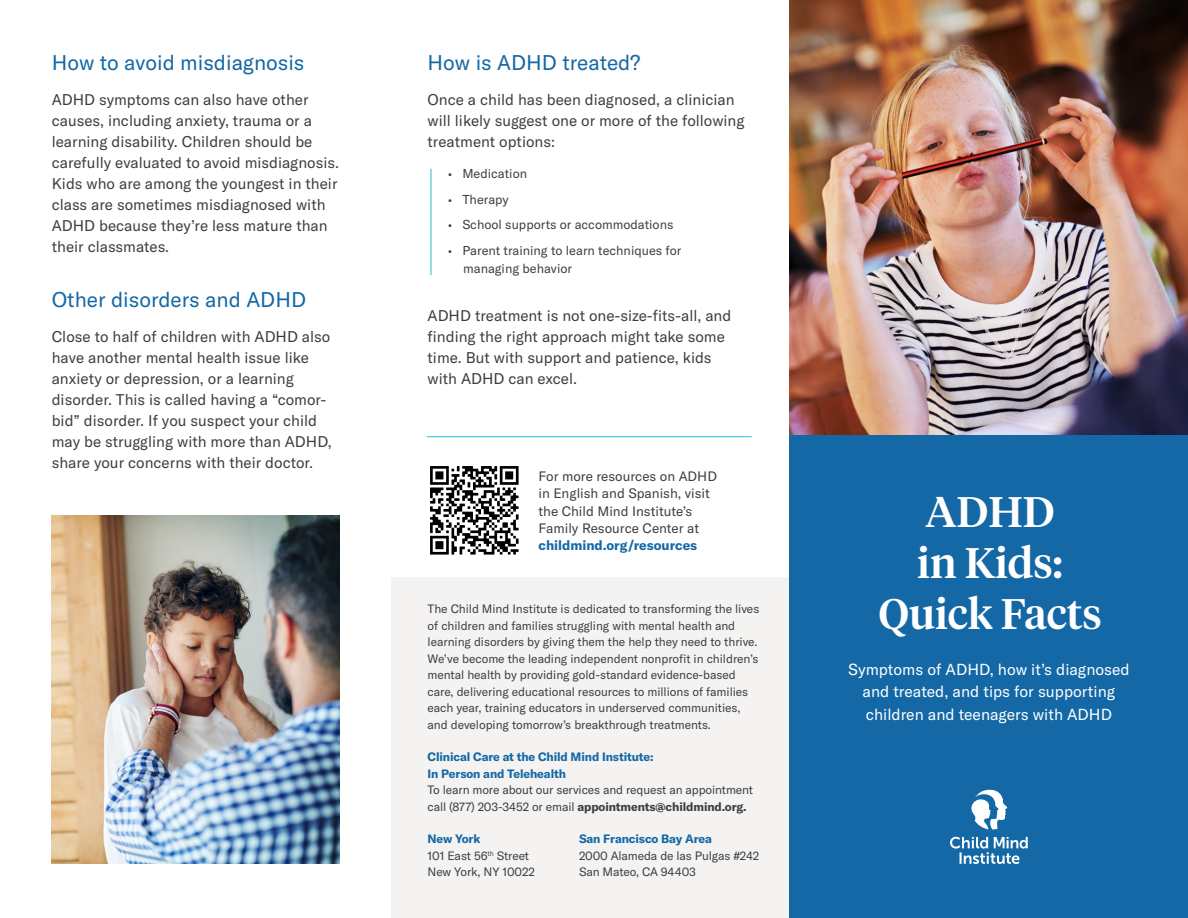
<style>
.page{position:relative;width:1188px;height:918px;background:#fff}
.page>*{position:absolute;margin:0;border:0;box-sizing:border-box;transform-origin:0 0}
.t1{font:500 42.6px/51.2px "Tiempos Headline";color:#fff;text-align:center}
.t2{font:21px "GT America";color:#1368a5}
.t3{font:15.75px/22.5px "GT America";color:#fff;text-align:center}
.t4{font:15.3px/21px "GT America";color:#3e3e3f}
.t5{font:13.5px/17.2px "GT America";color:#3e3e3f}
.t6{font:12.75px/18px "GT America";color:#3e3e3f}
.t7{font:12px/16.5px "GT America";letter-spacing:-.005em;color:#3e3e3f}
.s1{font-weight:700;color:#1368a5}
.s2{font-weight:700}
</style>
<div class="page">
<div style="left:392px;top:578px;width:398px;height:340px;background:#f5f3f2"></div>
<img style="left:790px;top:0;width:398px;height:435px">
<div style="left:790px;top:435px;width:398px;height:483px;background:#1368a5"></div>
<hr style="left:431px;top:169px;width:1px;height:106px;background:#23bfd2">
<img style="left:52px;top:515px;width:288px;height:349px">
<svg style="left:971px;top:789px;width:37px;height:41px"></svg>
<svg style="left:950px;top:837px;width:78px;height:27px"></svg>
<img style="left:430px;top:466px;width:89px;height:89px">
<hr style="left:427px;top:436px;width:325px;height:1px;background:#23bfd2">
<p class="t2" style="left:52px;top:51px;width:254px">How to avoid misdiagnosis</p>
<p class="t4" style="left:52px;top:89px;width:289px">ADHD symptoms can also have other causes, including anxiety, trauma or a learning disability. Children should be carefully evaluated to avoid misdiagnosis.<br>Kids who are among the youngest in their class are sometimes misdiagnosed with ADHD because they’re less mature than their classmates.</p>
<p class="t2" style="left:52px;top:288px;width:256px">Other disorders and ADHD</p>
<p class="t4" style="left:52px;top:326px;width:281px">Close to half of children with ADHD also have another mental health issue like anxiety or depression, or a learning disorder. This is called having a “comor&shy;bid” disorder. If you suspect your child may be struggling with more than ADHD, share your concerns with their doctor.</p>
<p class="t2" style="left:428px;top:51px;width:214px">How is ADHD treated?</p>
<p class="t4" style="left:428px;top:89px;width:319px">Once a child has been diagnosed, a clinician will likely suggest one or more of the following treatment options:</p>
<p class="t6" style="left:448px;top:165px;width:81px">• Medication</p>
<p class="t6" style="left:448px;top:191px;width:62px">• Therapy</p>
<p class="t6" style="left:448px;top:216px;width:227px">• School supports or accommodations</p>
<p class="t6" style="left:463px;top:242px;width:220px;text-indent:-15px">• Parent training to learn techniques for managing behavior</p>
<p class="t4" style="left:428px;top:305px;width:305px">ADHD treatment is not one-size-fits-all, and finding the right approach might take some time. But with support and patience, kids with ADHD can excel.</p>
<p class="t5" style="left:538px;top:468px;width:180px">For more resources on ADHD in English and Spanish, visit the Child Mind Institute’s<br>Family Resource Center at <span class="s1">childmind.org/resources</span></p>
<p class="t7" style="left:428px;top:601px;width:333px">The Child Mind Institute is dedicated to transforming the lives of children and families struggling with mental health and learning disorders by giving them the help they need to thrive.<br>We’ve become the leading independent nonprofit in children’s mental health by providing gold-standard evidence-based care, delivering educational resources to millions of families each year, training educators in underserved communities, and developing tomorrow’s breakthrough treatments.</p>
<p class="t7" style="left:428px;top:749px;width:327px"><span class="s1">Clinical Care at the Child Mind Institute:<br>In Person and Telehealth<br></span>To learn more about our services and request an appointment call (877) 203-3452 or email <span class="s2">appointments@childmind.org.</span></p>
<p class="t7" style="left:428px;top:831px;width:109px"><span class="s1">New York<br></span>101 East 56<sup>th</sup> Street<br>New York, NY 10022</p>
<p class="t7" style="left:579px;top:831px;width:182px"><span class="s1">San Francisco Bay Area<br></span>2000 Alameda de las Pulgas #242<br>San Mateo, CA 94403</p>
<p class="t1" style="left:878px;top:484px;width:225px">ADHD<br>in Kids:<br>Quick Facts</p>
<p class="t3" style="left:848px;top:658px;width:283px">Symptoms of ADHD, how it’s diagnosed and treated, and tips for supporting children and teenagers with ADHD</p>
</div>
